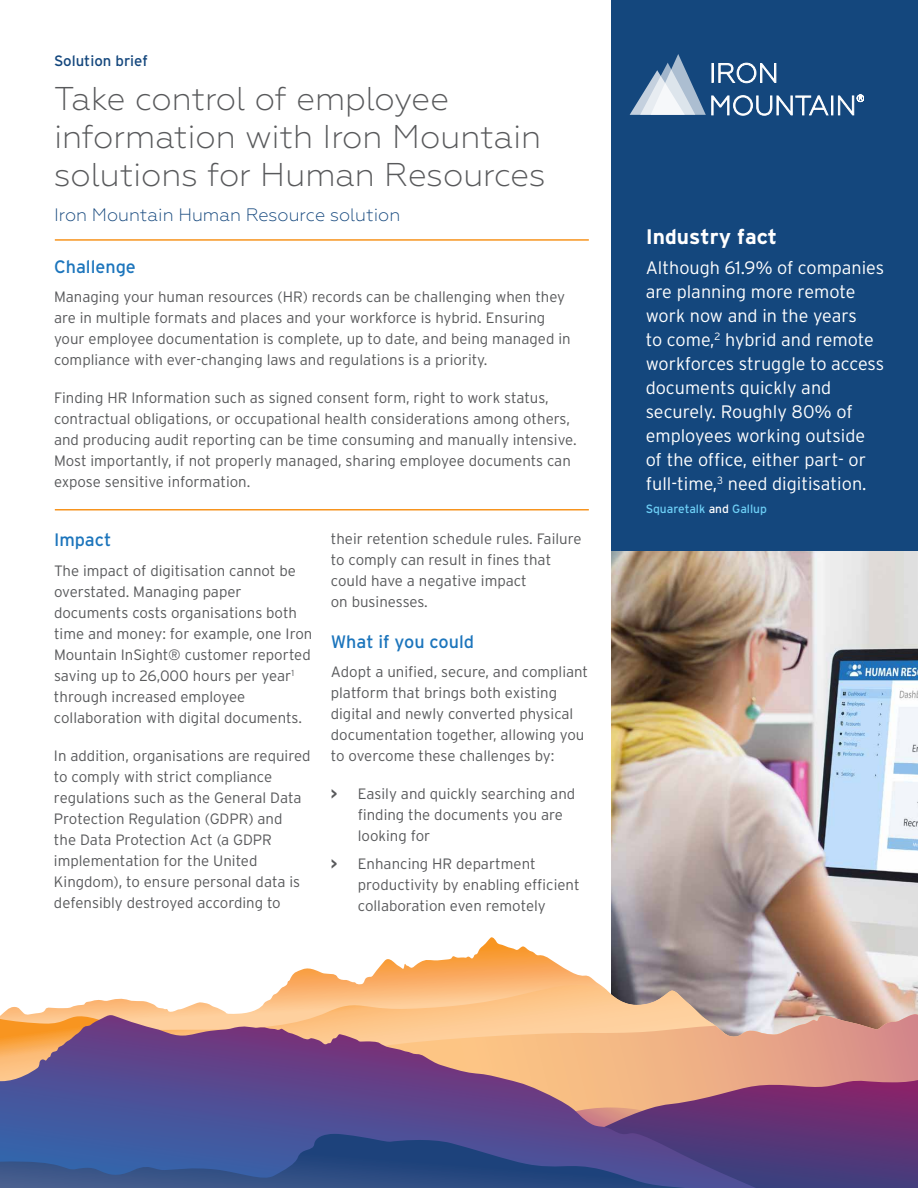
<style>
.page{position:relative;width:918px;height:1188px;background:#fff}
.page>*{position:absolute;margin:0;border:0;box-sizing:border-box;transform-origin:0 0}
.t1{font:300 33px/37.8px "Geometria";letter-spacing:-.005em;color:#58595b}
.t2{font:700 21px "Interstate";color:#fff}
.t3{font:300 18px/24px "Interstate";color:#fff}
.t4{font:300 18px "Geometria";color:#14477d}
.t5{font:18px "Interstate";color:#1c75bc}
.t6{font:300 15px/21px "Interstate";color:#58595b}
.t7{font:15px "Interstate";color:#14477d}
.t8{font:12px "Interstate";color:#6dcff6}
.s1{font-weight:700}
.s2{color:#fff}
</style>
<div class="page">
<div style="left:611px;top:0;width:307px;height:551px;background:#14477d"></div>
<img style="left:611px;top:551px;width:307px;height:386px">
<svg style="left:286px;top:937px;width:632px;height:77px"></svg>
<svg style="left:1px;top:985px;width:726px;height:30px"></svg>
<svg style="left:368px;top:1014px;width:550px;height:65px;background:#da9b8c"></svg>
<svg style="left:0;top:1015px;width:756px;height:64px;background:#c28e85"></svg>
<svg style="left:0;top:1079px;width:918px;height:109px;background:#564e89"></svg>
<svg style="left:630px;top:54px;width:234px;height:61px"></svg>
<hr style="left:55px;top:239px;width:534px;height:2px;background:#f7941e">
<hr style="left:55px;top:509px;width:534px;height:2px;background:#f7941e">
<p class="t7" style="left:54px;top:52px;width:95px">Solution brief</p>
<h1 class="t1" style="left:54px;top:79px;width:493px">Take control of employee information with Iron Mountain solutions for Human Resources</h1>
<p class="t4" style="left:54px;top:204px;width:348px">Iron Mountain Human Resource solution</p>
<p class="t5" style="left:54px;top:256px;width:83px">Challenge</p>
<p class="t6" style="left:54px;top:287px;width:518px">Managing your human resources (HR) records can be challenging when they are in multiple formats and places and your workforce is hybrid. Ensuring your employee documentation is complete, up to date, and being managed in compliance with ever-changing laws and regulations is a priority.</p>
<p class="t6" style="left:54px;top:388px;width:524px">Finding HR Information such as signed consent form, right to work status, contractual obligations, or occupational health considerations among others, and producing audit reporting can be time consuming and manually intensive.<br>Most importantly, if not properly managed, sharing employee documents can expose sensitive information.</p>
<p class="t5" style="left:54px;top:529px;width:59px">Impact</p>
<p class="t6" style="left:54px;top:560px;width:260px">The impact of digitisation cannot be overstated. Managing paper documents costs organisations both time and money: for example, one Iron Mountain InSight® customer reported saving up to 26,000 hours per year<sup>1 </sup>through increased employee collaboration with digital documents.</p>
<p class="t6" style="left:54px;top:745px;width:258px">In addition, organisations are required to comply with strict compliance regulations such as the General Data Protection Regulation (GDPR) and<br>the Data Protection Act (a GDPR implementation for the United Kingdom), to ensure personal data is defensibly destroyed according to</p>
<p class="t6" style="left:331px;top:528px;width:252px">their retention schedule rules. Failure to comply can result in fines that could have a negative impact<br>on businesses.</p>
<p class="t5" style="left:331px;top:631px;width:145px">What if you could</p>
<p class="t6" style="left:331px;top:661px;width:259px">Adopt a unified, secure, and compliant platform that brings both existing digital and newly converted physical documentation together, allowing you to overcome these challenges by:</p>
<p class="t6" style="left:358px;top:783px;width:219px;text-indent:-27px"><span class="s1">&gt;</span> Easily and quickly searching and finding the documents you are looking for</p>
<p class="t6" style="left:358px;top:853px;width:223px;text-indent:-27px"><span class="s1">&gt;</span> Enhancing HR department productivity by enabling efficient collaboration even remotely</p>
<h2 class="t2" style="left:646px;top:224px;width:133px">Industry fact</h2>
<p class="t3" style="left:646px;top:255px;width:240px">Although 61.9% of companies are planning more remote work now and in the years<br>to come,<sup>2</sup> hybrid and remote workforces struggle to access documents quickly and securely. Roughly 80% of employees working outside of the office, either part- or full-time,<sup>3</sup> need digitisation.</p>
<p class="t8" style="left:646px;top:501px;width:123px">Squaretalk <span class="s2">and</span> Gallup</p>
</div>
